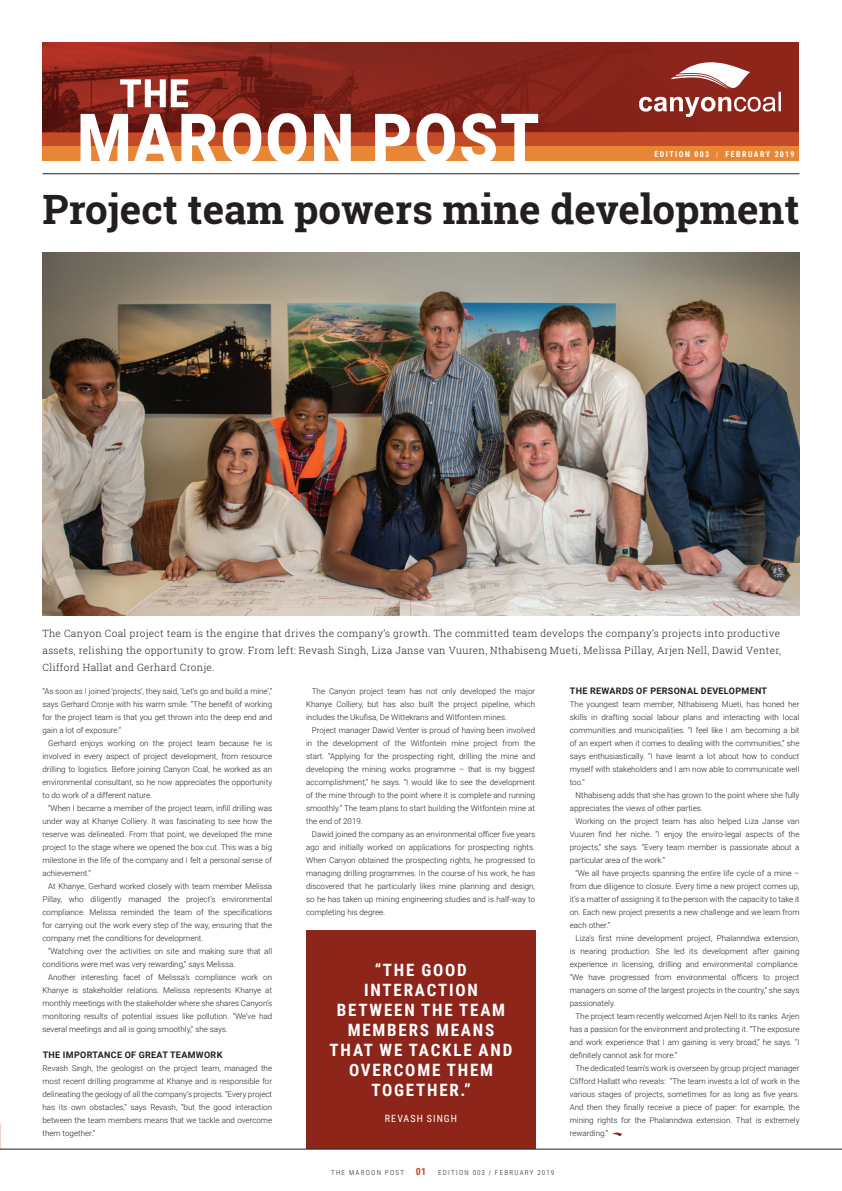
<style>
.page{position:relative;width:842px;height:1191px;background:#fff}
.page>*{position:absolute;margin:0;border:0;box-sizing:border-box;transform-origin:0 0}
.MAIN_HEADING{font:700 40.4px "Roboto Slab";color:#231f20}
.t1{font:700 17px/20px "Roboto Condensed";letter-spacing:.105em;color:#fff;text-align:center}
.INTRO{font:300 10px/17px "Roboto Slab";letter-spacing:.03em;color:#231f20;text-align:justify}
.t2{font:10px "Roboto Condensed";letter-spacing:.105em;color:#fff}
.t3{font:700 10px "Roboto Condensed";color:#c44b27}
.SUBHEADING{font:700 9px "Roboto";letter-spacing:.035em;color:#231f20}
.BODY_2mm_indent{font:300 8px/13px "Roboto";color:#231f20;text-align:justify}
.BODY_0mm_indent{font:300 8px/13px "Roboto";color:#231f20;text-align:justify}
.t4{font:700 8px "Roboto Condensed";letter-spacing:.185em;color:#fff}
.t5{font:300 7px "Roboto Condensed";letter-spacing:.185em;color:#231f20}
.s1{font-weight:300}
</style>
<div class="page">
<img style="left:43px;top:252px;width:756px;height:364px">
<svg style="left:612px;top:1132px;width:10px;height:4px"></svg>
<div style="left:306px;top:930px;width:230px;height:219px;background:#8d251b"></div>
<div style="left:43px;top:43px;width:756px;height:89px;background:#8d251b"></div>
<div style="left:43px;top:132px;width:756px;height:15px;background:#c44b27"></div>
<div style="left:43px;top:147px;width:756px;height:14px;background:#e98635"></div>
<img style="left:43px;top:43px;width:578px;height:89px">
<svg style="left:81px;top:113px;width:457px;height:48px"></svg>
<svg style="left:120px;top:79px;width:68px;height:28px"></svg>
<hr style="left:0;top:1149px;width:842px;height:1px;background:#231f20">
<hr style="left:43px;top:174px;width:756px;height:1px;background:#231f20">
<svg style="left:639px;top:62px;width:142px;height:55px"></svg>
<p class="t4" style="left:654px;top:148px;width:142px">EDITION 003 <span class="s1">|</span> FEBRUARY 2019</p>
<p class="MAIN_HEADING" style="left:43px;top:182px;width:758px">Project team powers mine development</p>
<p class="INTRO" style="left:43px;top:625px;width:740px">The Canyon Coal project team is the engine that drives the company’s growth. The committed team develops the company’s projects into productive assets, relishing the opportunity to grow. From left: Revash Singh, Liza Janse van Vuuren, Nthabiseng Mueti, Melissa Pillay, Arjen Nell, Dawid Venter, Clifford Hallat and Gerhard Cronje.</p>
<p class="SUBHEADING" style="left:570px;top:684px;width:199px">THE REWARDS OF PERSONAL DEVELOPMENT</p>
<p class="BODY_0mm_indent" style="left:570px;top:697px;width:231px">The youngest team member, Nthabiseng Mueti, has honed her skills in drafting social labour plans and interacting with local communities and municipalities. “I feel like I am becoming a bit of an expert when it comes to dealing with the communities,” she says enthusiastically. “I have learnt a lot about how to conduct myself with stakeholders and I am now able to communicate well too.”</p>
<p class="BODY_2mm_indent" style="left:570px;top:788px;width:231px;text-indent:6px">Nthabiseng adds that she has grown to the point where she fully appreciates the views of other parties.</p>
<p class="BODY_2mm_indent" style="left:570px;top:814px;width:231px;text-indent:6px">Working on the project team has also helped Liza Janse van Vuuren find her niche. “I enjoy the enviro-legal aspects of the projects,” she says. “Every team member is passionate about a particular area of the work.”</p>
<p class="BODY_2mm_indent" style="left:570px;top:866px;width:231px;text-indent:6px">“We all have projects spanning the entire life cycle of a mine – from due diligence to closure. Every time a new project comes up, it’s a matter of assigning it to the person with the capacity to take it on. Each new project presents a new challenge and we learn from each other.”</p>
<p class="BODY_2mm_indent" style="left:570px;top:931px;width:231px;text-indent:6px">Liza’s first mine development project, Phalanndwa extension, is nearing production. She led its development after gaining experience in licensing, drilling and environmental compliance. “We have progressed from environmental officers to project managers on some of the largest projects in the country,” she says passionately.</p>
<p class="BODY_2mm_indent" style="left:570px;top:1009px;width:231px;text-indent:6px">The project team recently welcomed Arjen Nell to its ranks. Arjen has a passion for the environment and protecting it. “The exposure and work experience that I am gaining is very broad,” he says. “I definitely cannot ask for more.”</p>
<p class="BODY_2mm_indent" style="left:570px;top:1061px;width:231px;text-indent:6px">The dedicated team’s work is overseen by group project manager Clifford Hallatt who reveals: “The team invests a lot of work in the various stages of projects, sometimes for as long as five years.<br>And then they finally receive a piece of paper: for example, the mining rights for the Phalanndwa extension. That is extremely rewarding.”</p>
<p class="BODY_0mm_indent" style="left:43px;top:684px;width:231px">“As soon as I joined ‘projects’, they said, ‘Let’s go and build a mine’,” says Gerhard Cronje with his warm smile. “The benefit of working for the project team is that you get thrown into the deep end and gain a lot of exposure.”</p>
<p class="BODY_2mm_indent" style="left:43px;top:736px;width:231px;text-indent:6px">Gerhard enjoys working on the project team because he is involved in every aspect of project development, from resource drilling to logistics. Before joining Canyon Coal, he worked as an environmental consultant, so he now appreciates the opportunity to do work of a different nature.</p>
<p class="BODY_2mm_indent" style="left:43px;top:801px;width:231px;text-indent:6px">“When I became a member of the project team, infill drilling was under way at Khanye Colliery. It was fascinating to see how the reserve was delineated. From that point, we developed the mine project to the stage where we opened the box cut. This was a big milestone in the life of the company and I felt a personal sense of achievement.”</p>
<p class="BODY_2mm_indent" style="left:43px;top:879px;width:231px;text-indent:6px">At Khanye, Gerhard worked closely with team member Melissa Pillay, who diligently managed the project’s environmental compliance. Melissa reminded the team of the specifications for carrying out the work every step of the way, ensuring that the company met the conditions for development.</p>
<p class="BODY_2mm_indent" style="left:43px;top:944px;width:231px;text-indent:6px">“Watching over the activities on site and making sure that all conditions were met was very rewarding,” says Melissa.</p>
<p class="BODY_2mm_indent" style="left:43px;top:970px;width:231px;text-indent:6px">Another interesting facet of Melissa’s compliance work on Khanye is stakeholder relations. Melissa represents Khanye at monthly meetings with the stakeholder where she shares Canyon’s monitoring results of potential issues like pollution. “We’ve had several meetings and all is going smoothly,” she says.</p>
<p class="SUBHEADING" style="left:43px;top:1048px;width:181px">THE IMPORTANCE OF GREAT TEAMWORK</p>
<p class="BODY_0mm_indent" style="left:43px;top:1061px;width:231px">Revash Singh, the geologist on the project team, managed the most recent drilling programme at Khanye and is responsible for delineating the geology of all the company’s projects. “Every project has its own obstacles,” says Revash, “but the good interaction between the team members means that we tackle and overcome them together.”</p>
<p class="BODY_2mm_indent" style="left:306px;top:684px;width:230px;text-indent:6px">The Canyon project team has not only developed the major Khanye Colliery, but has also built the project pipeline, which includes the Ukufisa, De Wittekrans and Witfontein mines.</p>
<p class="BODY_2mm_indent" style="left:306px;top:723px;width:230px;text-indent:6px">Project manager Dawid Venter is proud of having been involved in the development of the Witfontein mine project from the start. “Applying for the prospecting right, drilling the mine and developing the mining works programme – that is my biggest accomplishment,” he says. “I would like to see the development of the mine through to the point where it is complete and running smoothly.” The team plans to start building the Witfontein mine at the end of 2019.</p>
<p class="BODY_2mm_indent" style="left:306px;top:827px;width:230px;text-indent:6px">Dawid joined the company as an environmental officer five years ago and initially worked on applications for prospecting rights.<br>When Canyon obtained the prospecting rights, he progressed to managing drilling programmes. In the course of his work, he has discovered that he particularly likes mine planning and design, so he has taken up mining engineering studies and is half-way to completing his degree.</p>
<p class="t1" style="left:330px;top:959px;width:184px">“THE GOOD<br>INTERACTION<br>BETWEEN THE TEAM<br>MEMBERS MEANS<br>THAT WE TACKLE AND<br>OVERCOME THEM<br>TOGETHER.”</p>
<p class="t2" style="left:385px;top:1111px;width:74px">REVASH SINGH</p>
<p class="t5" style="left:331px;top:1167px;width:74px">THE MAROON POST</p>
<p class="t3" style="left:416px;top:1164px;width:12px">01</p>
<p class="t5" style="left:438px;top:1167px;width:118px">EDITION 003 / FEBRUARY 2019</p>
</div>
